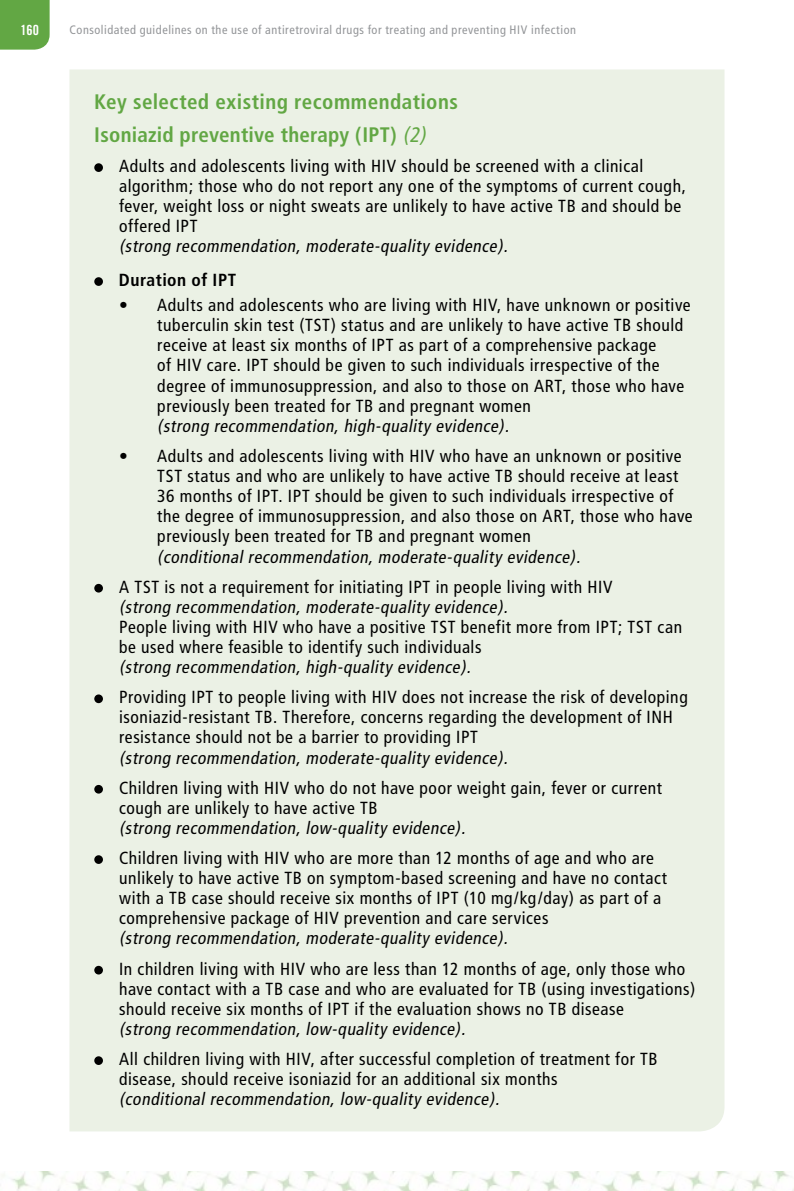
<style>
.page{position:relative;width:794px;height:1191px;background:#fff}
.page>*{position:absolute;margin:0;border:0;box-sizing:border-box;transform-origin:0 0}
.t1{font:700 condensed 21px/32.7px "Frutiger";letter-spacing:.015em;color:#62a744}
.t2{font:condensed 17.5px/20.1px "Frutiger";letter-spacing:.035em;color:#000}
.t3{font:700 condensed 17.5px "Frutiger";letter-spacing:.03em;color:#000}
.t4{font:14px "Trade Gothic Bold Cond Twenty";color:#fff}
.t5{font:condensed 12.25px "Frutiger";letter-spacing:.045em;color:#939598}
.s1{font-weight:400;font-style:italic}
.s2{font-style:italic}
</style>
<div class="page">
<div style="left:0;top:0;width:50px;height:50px;background:#62a744"></div>
<img style="left:2px;top:1171px;width:792px;height:20px">
<div style="left:69px;top:69px;width:655px;height:1062px;background:#ebf1e5"></div>
<div style="left:94px;top:163px;width:9px;height:9px;background:#000;border-radius:50%"></div>
<div style="left:94px;top:277px;width:9px;height:9px;background:#000;border-radius:50%"></div>
<div style="left:94px;top:584px;width:9px;height:8px;background:#000;border-radius:50%"></div>
<div style="left:94px;top:694px;width:9px;height:9px;background:#000;border-radius:50%"></div>
<div style="left:94px;top:785px;width:9px;height:8px;background:#000;border-radius:50%"></div>
<div style="left:94px;top:855px;width:9px;height:9px;background:#000;border-radius:50%"></div>
<div style="left:94px;top:965px;width:9px;height:9px;background:#000;border-radius:50%"></div>
<div style="left:94px;top:1056px;width:9px;height:9px;background:#000;border-radius:50%"></div>
<p class="t4" style="left:20px;top:22px;width:20px">160</p>
<p class="t5" style="left:69px;top:23px;width:508px">Consolidated guidelines on the use of antiretroviral drugs for treating and preventing hiv infection</p>
<p class="t1" style="left:94px;top:86px;width:365px">Key selected existing recommendations<br>Isoniazid preventive therapy (IPT) <span class="s1">(2)</span></p>
<p class="t2" style="left:119px;top:156px;width:568px">Adults and adolescents living with HIV should be screened with a clinical algorithm; those who do not report any one of the symptoms of current cough, fever, weight loss or night sweats are unlikely to have active TB and should be offered IPT<br><span class="s2">(strong recommendation, moderate-quality evidence).</span></p>
<p class="t3" style="left:119px;top:269px;width:119px">Duration of IPT</p>
<p class="t2" style="left:157px;top:295px;width:535px;text-indent:-38px">• Adults and adolescents who are living with HIV, have unknown or positive tuberculin skin test (TST) status and are unlikely to have active TB should receive at least six months of IPT as part of a comprehensive package<br>of HIV care. IPT should be given to such individuals irrespective of the degree of immunosuppression, and also to those on ART, those who have previously been treated for TB and pregnant women<br><span class="s2">(strong recommendation, high-quality evidence).</span></p>
<p class="t2" style="left:157px;top:446px;width:537px;text-indent:-38px">• Adults and adolescents living with HIV who have an unknown or positive TST status and who are unlikely to have active TB should receive at least 36 months of IPT. IPT should be given to such individuals irrespective of the degree of immunosuppression, and also those on ART, those who have previously been treated for TB and pregnant women<br><span class="s2">(conditional recommendation, moderate-quality evidence).</span></p>
<p class="t2" style="left:119px;top:576px;width:564px">A TST is not a requirement for initiating IPT in people living with HIV<br><span class="s2">(strong recommendation, moderate-quality evidence).<br></span>People living with HIV who have a positive TST benefit more from IPT; TST can be used where feasible to identify such individuals<br><span class="s2">(strong recommendation, high-quality evidence).</span></p>
<p class="t2" style="left:119px;top:687px;width:570px">Providing IPT to people living with HIV does not increase the risk of developing isoniazid-resistant TB. Therefore, concerns regarding the development of INH resistance should not be a barrier to providing IPT<br><span class="s2">(strong recommendation, moderate-quality evidence).</span></p>
<p class="t2" style="left:119px;top:777px;width:544px">Children living with HIV who do not have poor weight gain, fever or current cough are unlikely to have active TB<br><span class="s2">(strong recommendation, low-quality evidence).</span></p>
<p class="t2" style="left:119px;top:848px;width:549px">Children living with HIV who are more than 12 months of age and who are unlikely to have active TB on symptom-based screening and have no contact with a TB case should receive six months of IPT (10 mg/kg/day) as part of a comprehensive package of HIV prevention and care services<br><span class="s2">(strong recommendation, moderate-quality evidence).</span></p>
<p class="t2" style="left:119px;top:958px;width:578px">In children living with HIV who are less than 12 months of age, only those who have contact with a TB case and who are evaluated for TB (using investigations) should receive six months of IPT if the evaluation shows no TB disease<br><span class="s2">(strong recommendation, low-quality evidence).</span></p>
<p class="t2" style="left:119px;top:1049px;width:540px">All children living with HIV, after successful completion of treatment for TB disease, should receive isoniazid for an additional six months<br><span class="s2">(conditional recommendation, low-quality evidence).</span></p>
</div>
